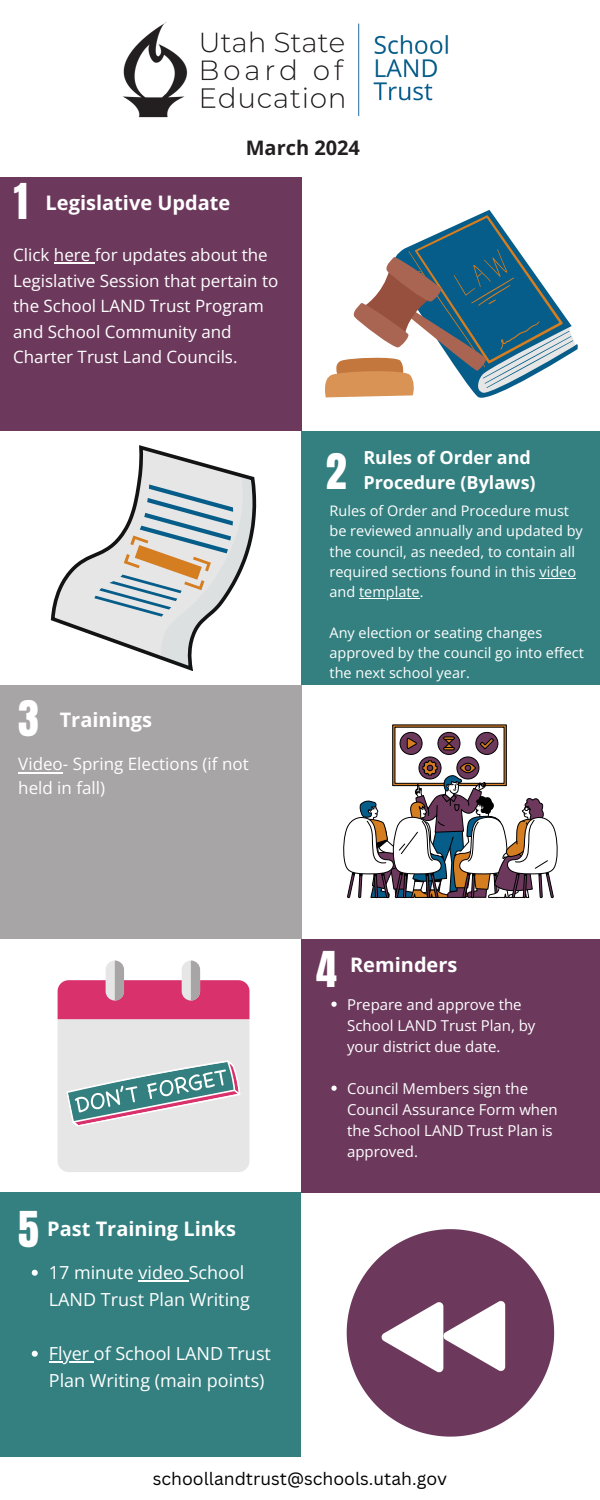
<style>
.page{position:relative;width:600px;height:1500px;background:#fff}
.page>*{position:absolute;margin:0;border:0;box-sizing:border-box;transform-origin:0 0}
.t1{font:42px "Anton";color:#fff}
.t2{font:700 20px "Open Sans";color:#fff}
.t3{font:700 20px "Open Sans";color:#231f20}
.t4{font:18px/27px "Open Sans";color:#fff}
.t5{font:700 18px/24.8px "Open Sans";color:#fff}
.t6{font:17.5px "Canva Sans";color:#000}
.t7{font:17px/25.5px "Open Sans";color:#fff}
.t8{font:15px/21px "Open Sans";color:#fff}
.t9{font:14.5px/20.2px "Open Sans";color:#fff}
</style>
<div class="page">
<div style="left:0;top:178px;width:301px;height:253px;background:#6c395c"></div>
<div style="left:0;top:685px;width:301px;height:254px;background:#a7a5a5"></div>
<div style="left:301px;top:431px;width:299px;height:254px;background:#347f7f"></div>
<div style="left:301px;top:939px;width:299px;height:254px;background:#6c395c"></div>
<img style="left:123px;top:22px;width:325px;height:96px">
<svg style="left:58px;top:961px;width:191px;height:211px;background:#d3bcc6"></svg>
<div style="left:392px;top:725px;width:115px;height:61px;border:1px solid #000001"></div>
<svg style="left:400px;top:732px;width:22px;height:22px"></svg>
<div style="left:400px;top:732px;width:22px;height:23px;border:1px solid #000001;border-radius:50%"></div>
<div style="left:419px;top:757px;width:22px;height:22px;background:#6c395c;border-radius:50%"></div>
<div style="left:419px;top:757px;width:22px;height:22px;border:1px solid #000001;border-radius:50%"></div>
<svg style="left:438px;top:732px;width:22px;height:22px"></svg>
<div style="left:438px;top:732px;width:22px;height:23px;border:1px solid #000001;border-radius:50%"></div>
<svg style="left:457px;top:757px;width:22px;height:22px"></svg>
<div style="left:457px;top:757px;width:22px;height:22px;border:1px solid #000001;border-radius:50%"></div>
<svg style="left:476px;top:732px;width:22px;height:22px"></svg>
<div style="left:476px;top:732px;width:22px;height:23px;border:1px solid #000001;border-radius:50%"></div>
<svg style="left:407px;top:738px;width:10px;height:11px"></svg>
<svg style="left:443px;top:737px;width:12px;height:13px"></svg>
<svg style="left:480px;top:738px;width:14px;height:11px"></svg>
<svg style="left:343px;top:760px;width:215px;height:138px"></svg>
<svg style="left:325px;top:210px;width:253px;height:188px"></svg>
<hr style="left:54px;top:263px;width:41px;height:1px;background:#fff">
<hr style="left:18px;top:772px;width:45px;height:1px;background:#fff">
<svg style="left:331px;top:1002px;width:6px;height:5px"></svg>
<svg style="left:331px;top:1086px;width:6px;height:5px"></svg>
<svg style="left:51px;top:445px;width:205px;height:226px"></svg>
<svg style="left:94px;top:475px;width:160px;height:193px"></svg>
<div style="left:0;top:1193px;width:301px;height:264px;background:#347f7f"></div>
<svg style="left:347px;top:1229px;width:207px;height:208px;fill:#6c395c"></svg>
<svg style="left:381px;top:1300px;width:124px;height:73px"></svg>
<svg style="left:32px;top:1270px;width:6px;height:6px"></svg>
<hr style="left:139px;top:1280px;width:50px;height:2px;background:#fff">
<svg style="left:32px;top:1351px;width:6px;height:6px"></svg>
<hr style="left:49px;top:1361px;width:45px;height:2px;background:#fff">
<hr style="left:540px;top:578px;width:36px;height:1px;background:#fff">
<hr style="left:359px;top:598px;width:61px;height:1px;background:#fff">
<h1 class="t1" style="left:14px;top:171px;width:15px">1</h1>
<p class="t2" style="left:46px;top:188px;width:186px">Legislative Update</p>
<p class="t3" style="left:246px;top:134px;width:116px">March 2024</p>
<p class="t7" style="left:13px;top:242px;width:267px">Click here for updates about the<br>Legislative Session that pertain to the School LAND Trust Program and School Community and<br>Charter Trust Land Councils.</p>
<h1 class="t1" style="left:18px;top:688px;width:22px">3</h1>
<p class="t2" style="left:60px;top:706px;width:94px">Trainings</p>
<p class="t7" style="left:18px;top:752px;width:232px;line-height:23.2px">Video- Spring Elections (if not held in fall)</p>
<p class="t1" style="left:326px;top:441px;width:22px">2</p>
<p class="t5" style="left:363px;top:445px;width:174px">Rules of Order and<br>Procedure (Bylaws)</p>
<p class="t9" style="left:330px;top:501px;width:255px">Rules of Order and Procedure must be reviewed annually and updated by the council, as needed, to contain all required sections found in this video and template.</p>
<p class="t9" style="left:330px;top:622px;width:256px">Any election or seating changes approved by the council go into effect the next school year.</p>
<p class="t1" style="left:18px;top:1199px;width:22px">5</p>
<p class="t2" style="left:47px;top:1215px;width:191px">Past Training Links</p>
<p class="t4" style="left:49px;top:1258px;width:203px">17 minute video School<br>LAND Trust Plan Writing</p>
<h1 class="t4" style="left:49px;top:1339px;width:224px">Flyer of School LAND Trust<br>Plan Writing (main points)</h1>
<h3 class="t1" style="left:316px;top:939px;width:22px">4</h3>
<h1 class="t2" style="left:350px;top:951px;width:109px">Reminders</h1>
<p class="t8" style="left:347px;top:994px;width:190px">Prepare and approve the<br>School LAND Trust Plan, by your district due date.</p>
<h3 class="t8" style="left:347px;top:1078px;width:212px">Council Members sign the<br>Council Assurance Form when the School LAND Trust Plan is approved.</h3>
<h1 class="t6" style="left:153px;top:1466px;width:296px">schoollandtrust@schools.utah.gov</h1>
</div>
